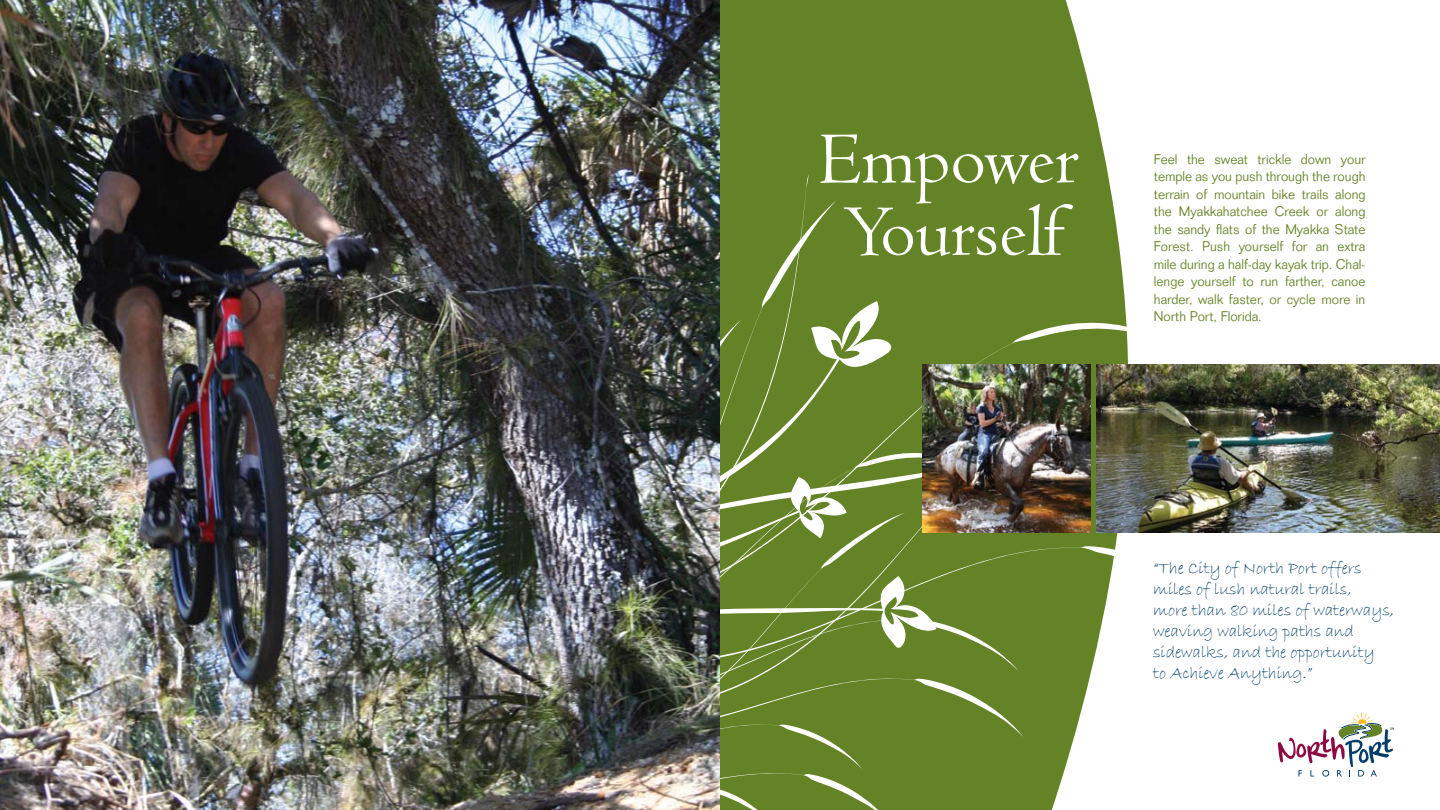
<style>
.page{position:relative;width:1440px;height:810px;background:#fff}
.page>*{position:absolute;margin:0;border:0;box-sizing:border-box;transform-origin:0 0}
.t1{font:76px/72.5px "Centaur";color:#fff;text-align:center}
.t2{font:17.5px/21px "Bradley Hand ITC";letter-spacing:-.01em;color:#003f69}
.t3{font:300 13.75px/17.5px "Folio";color:#648326;text-align:justify;scale:.95 1}
</style>
<div class="page">
<div style="left:721px;top:0;width:417px;height:810px;background:#648326"></div>
<svg style="left:809px;top:301px;width:83px;height:103px"></svg>
<svg style="left:809px;top:417px;width:204px;height:393px"></svg>
<svg style="left:720px;top:174px;width:89px;height:636px"></svg>
<img style="left:0;top:0;width:720px;height:810px">
<svg style="left:1013px;top:0;width:265px;height:810px"></svg>
<img style="left:922px;top:364px;width:168px;height:169px">
<img style="left:1096px;top:364px;width:344px;height:169px">
<svg style="left:1278px;top:712px;width:116px;height:65px"></svg>
<h1 class="t1" style="left:819px;top:122px;width:261px">Empower<br>Yourself</h1>
<p class="t3" style="left:1154px;top:150px;width:224px">Feel the sweat trickle down your temple as you push through the rough terrain of mountain bike trails along the Myakkahatchee Creek or along the sandy flats of the Myakka State Forest. Push yourself for an extra mile during a half-day kayak trip. Chal&shy;lenge yourself to run farther, canoe harder, walk faster, or cycle more in North Port, Florida.</p>
<p class="t2" style="left:1153px;top:558px;width:242px">“The City of North Port offers miles of lush natural trails,<br>more than 80 miles of waterways, weaving walking paths and sidewalks, and the opportunity<br>to Achieve Anything.”</p>
</div>
